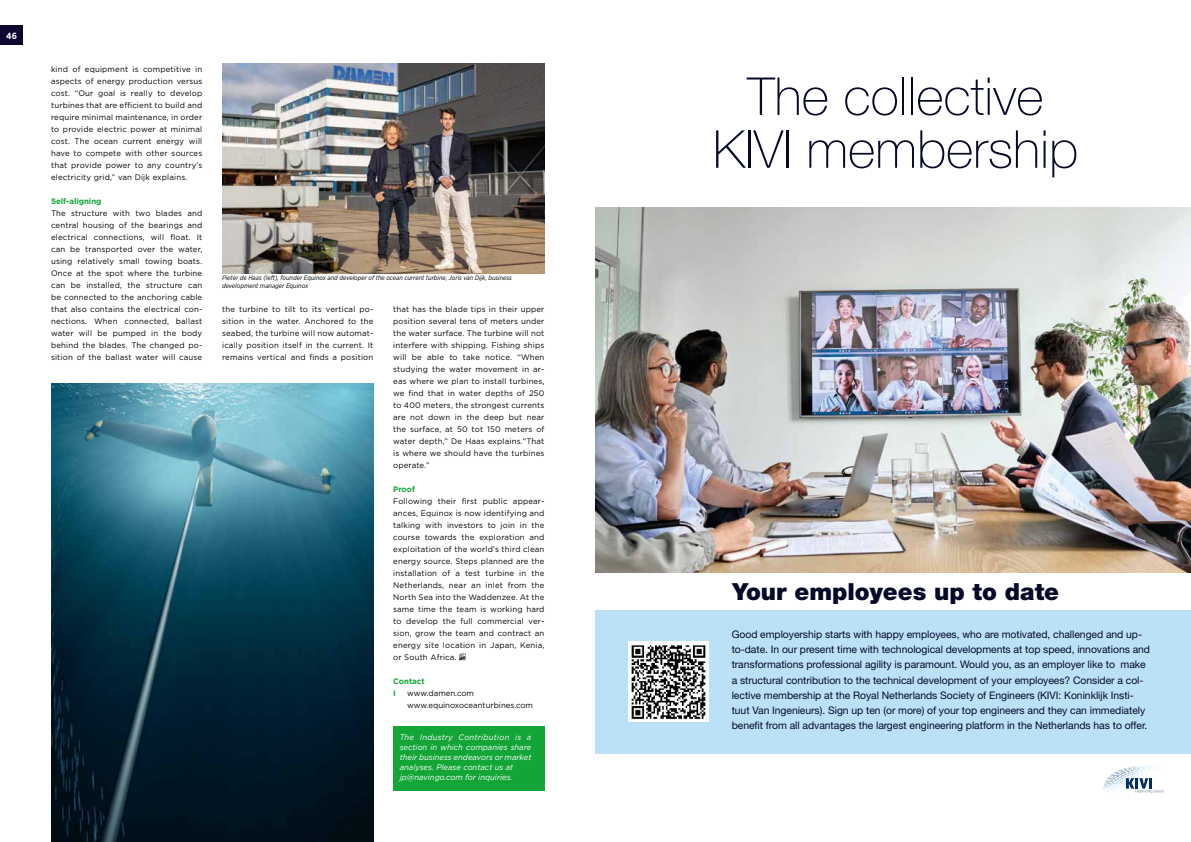
<style>
.page{position:relative;width:1191px;height:842px;background:#fff}
.page>*{position:absolute;margin:0;border:0;box-sizing:border-box;transform-origin:0 0}
.t1{font:100 52.3px/52.9px "Helvetica Neue LT Pro";color:#060927;text-align:center}
.t2{font:900 23.6px "Helvetica Neue LT Pro";color:#060927}
.t3{font:10.4px/15.1px "Helvetica Neue LT Pro";letter-spacing:-.005em;color:#060927}
.t4{font:700 9px "Gotham Narrow";color:#fff}
.t5{font:8px/12px "Gotham";letter-spacing:.02em;color:#000;text-align:justify}
.t6{font:italic 8px/10px "Gotham";color:#fff}
.t7{font:8px/12px "Gotham";color:#000}
.t8{font:700 8px/12px "Gotham";color:#13a538}
.t9{font:italic 6.5px/8px "Gotham Narrow";color:#000}
</style>
<div class="page">
<div style="left:393px;top:727px;width:151px;height:64px;background:#13a538"></div>
<img style="left:51px;top:383px;width:322px;height:459px">
<img style="left:222px;top:64px;width:322px;height:210px">
<svg style="left:459px;top:654px;width:7px;height:6px"></svg>
<div style="left:0;top:26px;width:23px;height:19px;background:#0f062f"></div>
<img style="left:595px;top:207px;width:596px;height:365px">
<div style="left:595px;top:610px;width:596px;height:143px;background:#bbe1f9"></div>
<svg style="left:1103px;top:766px;width:61px;height:28px"></svg>
<img style="left:629px;top:642px;width:79px;height:79px">
<p class="t4" style="left:6px;top:30px;width:12px">46</p>
<p class="t5" style="left:51px;top:63px;width:153px">kind of equipment is competitive in aspects of energy production versus cost. “Our goal is really to develop turbines that are efficient to build and require minimal maintenance, in order to provide electric power at minimal cost. The ocean current energy will have to compete with other sources that provide power to any country’s electricity grid,” van Dijk explains.</p>
<p class="t8" style="left:51px;top:195px;width:52px">Self-aligning</p>
<p class="t5" style="left:51px;top:207px;width:153px">The structure with two blades and central housing of the bearings and electrical connections, will float. It can be transported over the water, using relatively small towing boats.<br>Once at the spot where the turbine can be installed, the structure can be connected to the anchoring cable that also contains the electrical con&shy;nections. When connected, ballast water will be pumped in the body behind the blades. The changed po&shy;sition of the ballast water will cause</p>
<p class="t9" style="left:222px;top:274px;width:291px">Pieter de Haas (left), founder Equinox and developer of the ocean current turbine, Joris van Dijk, business development manager Equinox</p>
<p class="t5" style="left:222px;top:303px;width:153px">the turbine to tilt to its vertical po&shy;sition in the water. Anchored to the seabed, the turbine will now automat&shy;ically position itself in the current. It remains vertical and finds a position</p>
<p class="t5" style="left:393px;top:303px;width:153px">that has the blade tips in their upper position several tens of meters under the water surface. The turbine will not interfere with shipping. Fishing ships will be able to take notice. “When studying the water movement in ar&shy;eas where we plan to install turbines, we find that in water depths of 250 to 400 meters, the strongest currents are not down in the deep but near the surface, at 50 tot 150 meters of water depth,” De Haas explains.“That is where we should have the turbines operate.”</p>
<p class="t8" style="left:393px;top:483px;width:23px">Proof</p>
<p class="t5" style="left:393px;top:495px;width:153px">Following their first public appear&shy;ances, Equinox is now identifying and talking with investors to join in the course towards the exploration and exploitation of the world’s third clean energy source. Steps planned are the installation of a test turbine in the Netherlands, near an inlet from the North Sea into the Waddenzee. At the same time the team is working hard to develop the full commercial ver&shy;sion, grow the team and contract an energy site location in Japan, Kenia, or South Africa.</p>
<p class="t8" style="left:393px;top:675px;width:33px">Contact<br>I</p>
<p class="t7" style="left:407px;top:687px;width:127px">www.damen.com www.equinoxoceanturbines.com</p>
<p class="t6" style="left:400px;top:732px;width:133px">The Industry Contribution is a section in which companies share their business endeavors or market analyses. Please contact us at jp@navingo.com for inquiries.</p>
<h1 class="t1" style="left:713px;top:69px;width:367px">The collective<br>KIVI membership</h1>
<h2 class="t2" style="left:732px;top:577px;width:328px">Your employees up to date</h2>
<p class="t3" style="left:731px;top:627px;width:420px">Good employership starts with happy employees, who are motivated, challenged and up&shy;to-date. In our present time with technological developments at top speed, innovations and transformations professional agility is paramount. Would you, as an employer like to make a structural contribution to the technical development of your employees? Consider a col&shy;lective membership at the Royal Netherlands Society of Engineers (KIVI: Koninklĳk Insti&shy;tuut Van Ingenieurs). Sign up ten (or more) of your top engineers and they can immediately benefit from all advantages the largest engineering platform in the Netherlands has to offer.</p>
</div>
